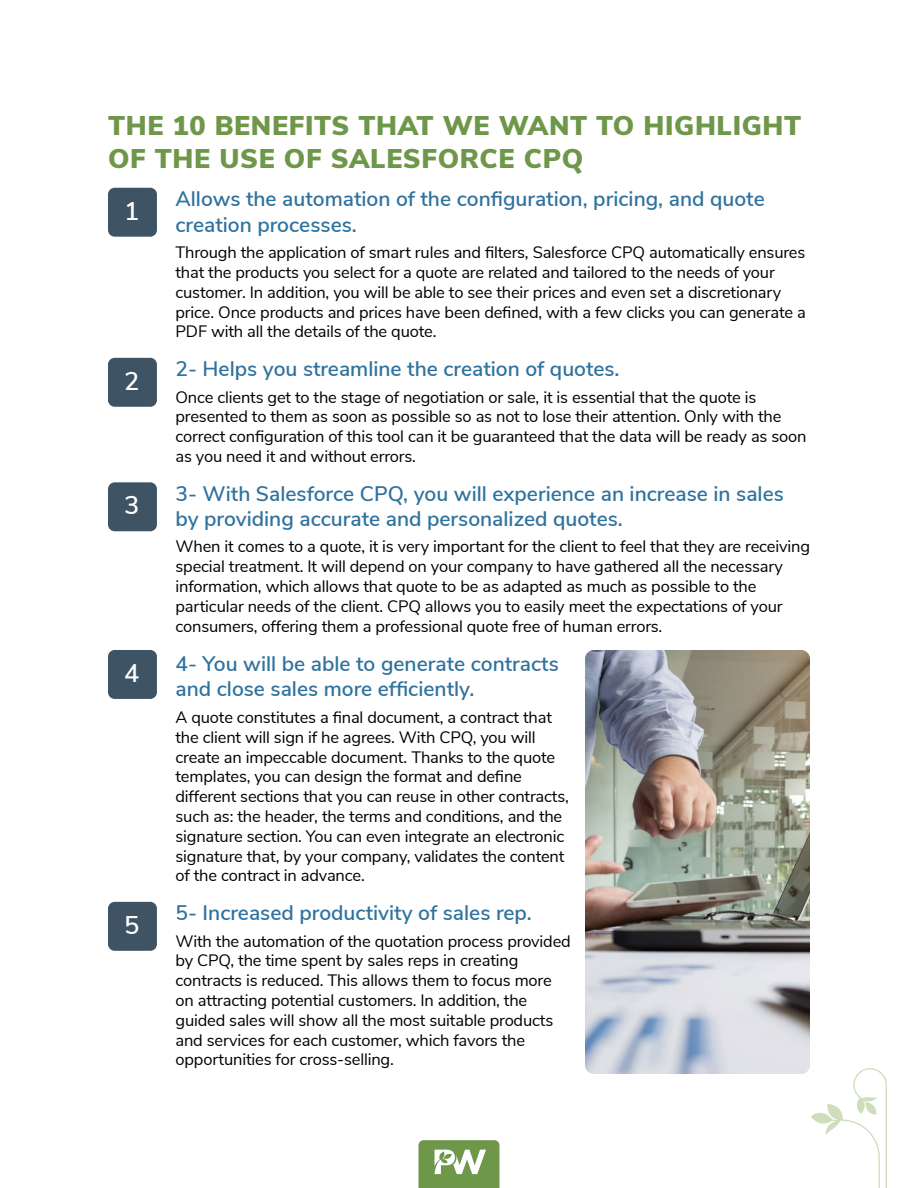
<style>
.page{position:relative;width:918px;height:1188px;background:#fff}
.page>*{position:absolute;margin:0;border:0;box-sizing:border-box;transform-origin:0 0}
.t1{font:900 27px/32.4px "Nunito Sans";letter-spacing:.025em;color:#6e974a}
.t2{font:600 25.5px "Nunito Sans";color:#fff}
.t3{font:600 21px/25.2px "Nunito Sans";color:#2f729e}
.t4{font:16.5px/19.8px "Nunito Sans";letter-spacing:-.01em;color:#000}
</style>
<div class="page">
<img style="left:585px;top:650px;width:225px;height:424px">
<svg style="left:782px;top:1068px;width:105px;height:120px"></svg>
<svg style="left:419px;top:1140px;width:81px;height:48px;background:#88a96b"></svg>
<div style="left:108px;top:902px;width:49px;height:49px;background:#3e5465;border-radius:7px"></div>
<div style="left:108px;top:650px;width:49px;height:49px;background:#3e5465;border-radius:7px"></div>
<div style="left:108px;top:188px;width:49px;height:49px;background:#3e5465;border-radius:7px"></div>
<div style="left:108px;top:482px;width:49px;height:49px;background:#3e5465;border-radius:7px"></div>
<div style="left:108px;top:358px;width:49px;height:49px;background:#3e5465;border-radius:7px"></div>
<h1 class="t1" style="left:108px;top:109px;width:695px">THE 10 BENEFITS THAT WE WANT TO HIGHLIGHT<br>OF THE USE OF SALESFORCE CPQ</h1>
<p class="t3" style="left:176px;top:185px;width:591px">Allows the automation of the configuration, pricing, and quote creation processes.</p>
<p class="t4" style="left:176px;top:241px;width:632px">Through the application of smart rules and filters, Salesforce CPQ automatically ensures that the products you select for a quote are related and tailored to the needs of your customer. In addition, you will be able to see their prices and even set a discretionary price. Once products and prices have been defined, with a few clicks you can generate a PDF with all the details of the quote.</p>
<p class="t3" style="left:176px;top:355px;width:446px">2- Helps you streamline the creation of quotes.</p>
<p class="t4" style="left:176px;top:386px;width:633px">Once clients get to the stage of negotiation or sale, it is essential that the quote is presented to them as soon as possible so as not to lose their attention. Only with the correct configuration of this tool can it be guaranteed that the data will be ready as soon as you need it and without errors.</p>
<p class="t3" style="left:176px;top:480px;width:610px">3- With Salesforce CPQ, you will experience an increase in sales by providing accurate and personalized quotes.</p>
<p class="t4" style="left:176px;top:536px;width:636px">When it comes to a quote, it is very important for the client to feel that they are receiving special treatment. It will depend on your company to have gathered all the necessary information, which allows that quote to be as adapted as much as possible to the particular needs of the client. CPQ allows you to easily meet the expectations of your consumers, offering them a professional quote free of human errors.</p>
<p class="t3" style="left:176px;top:650px;width:385px">4- You will be able to generate contracts and close sales more efficiently.</p>
<p class="t4" style="left:176px;top:706px;width:395px">A quote constitutes a final document, a contract that the client will sign if he agrees. With CPQ, you will create an impeccable document. Thanks to the quote templates, you can design the format and define different sections that you can reuse in other contracts, such as: the header, the terms and conditions, and the signature section. You can even integrate an electronic signature that, by your company, validates the content of the contract in advance.</p>
<p class="t3" style="left:176px;top:899px;width:358px">5- Increased productivity of sales rep.</p>
<p class="t4" style="left:176px;top:930px;width:397px">With the automation of the quotation process provided by CPQ, the time spent by sales reps in creating contracts is reduced. This allows them to focus more on attracting potential customers. In addition, the guided sales will show all the most suitable products and services for each customer, which favors the opportunities for cross-selling.</p>
<h2 class="t2" style="left:124px;top:192px;width:17px">1</h2>
<h2 class="t2" style="left:124px;top:362px;width:17px">2</h2>
<h2 class="t2" style="left:124px;top:487px;width:17px">3</h2>
<h2 class="t2" style="left:124px;top:654px;width:17px">4</h2>
<h2 class="t2" style="left:124px;top:906px;width:17px">5</h2>
</div>
